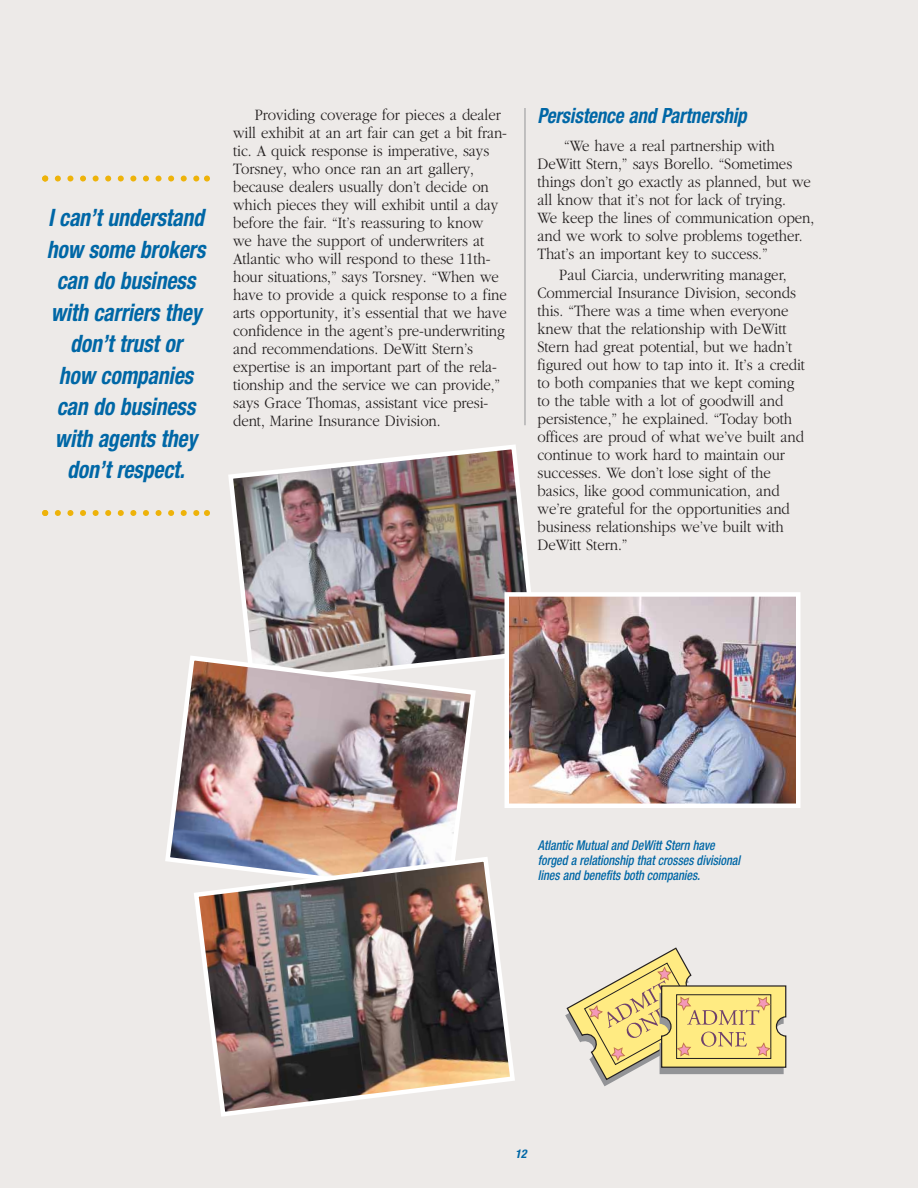
<style>
.page{position:relative;width:918px;height:1188px;background:#edeae8}
.page>*{position:absolute;margin:0;border:0;box-sizing:border-box;transform-origin:0 0}
.t1{font:italic 700 condensed 24px/31.5px "Helvetica Neue";letter-spacing:-.005em;color:#0067a6;text-align:center;scale:.9 1}
.t2{font:italic 700 condensed 21px "Helvetica Neue";letter-spacing:-.005em;color:#0067a6;scale:.9 1}
.t3{font:300 16.5px/18px "Garamond";letter-spacing:-.005em;color:#231f1f;scale:.9 1}
.t4{font:italic 500 condensed 13.5px/15px "Helvetica Neue";letter-spacing:-.005em;color:#0067a6;scale:.9 1}
.t5{font:italic 700 condensed 12px "Helvetica Neue";color:#0067a6}
</style>
<div class="page">
<hr style="left:525px;top:108px;width:1px;height:317px;background:#939497">
<svg style="left:565px;top:947px;width:222px;height:139px"></svg>
<img style="left:228px;top:445px;width:303px;height:243px">
<img style="left:510px;top:597px;width:286px;height:206px">
<div style="left:505px;top:592px;width:296px;height:216px;border:4px solid #fff"></div>
<img style="left:165px;top:653px;width:313px;height:211px">
<img style="left:191px;top:854px;width:324px;height:263px">
<svg style="left:42px;top:176px;width:168px;height:6px"></svg>
<svg style="left:42px;top:510px;width:168px;height:6px"></svg>
<h1 class="t1" style="left:47px;top:204px;width:178px">I can’t understand how some brokers can do business with carriers they don’t trust or<br>how companies can do business with agents they don’t respect.</h1>
<p class="t3" style="left:233px;top:107px;width:306px;text-indent:22px">Providing coverage for pieces a dealer will exhibit at an art fair can get a bit fran&shy;tic. A quick response is imperative, says Torsney, who once ran an art gallery, because dealers usually don’t decide on which pieces they will exhibit until a day before the fair. “It’s reassuring to know<br>we have the support of underwriters at Atlantic who will respond to these 11th&shy;hour situations,” says Torsney. “When we have to provide a quick response to a fine arts opportunity, it’s essential that we have confidence in the agent’s pre-underwriting and recommendations. DeWitt Stern’s expertise is an important part of the rela&shy;tionship and the service we can provide,” says Grace Thomas, assistant vice presi&shy;dent, Marine Insurance Division.</p>
<p class="t2" style="left:538px;top:108px;width:234px">Persistence and Partnership</p>
<p class="t3" style="left:538px;top:138px;width:309px;text-indent:27px">“We have a real partnership with DeWitt Stern,” says Borello. “Sometimes things don’t go exactly as planned, but we all know that it’s not for lack of trying.<br>We keep the lines of communication open, and we work to solve problems together.<br>That’s an important key to success.”</p>
<p class="t3" style="left:538px;top:267px;width:299px;text-indent:22px">Paul Ciarcia, underwriting manager, Commercial Insurance Division, seconds this. “There was a time when everyone knew that the relationship with DeWitt Stern had great potential, but we hadn’t figured out how to tap into it. It’s a credit to both companies that we kept coming to the table with a lot of goodwill and persistence,” he explained. “Today both offices are proud of what we’ve built and continue to work hard to maintain our successes. We don’t lose sight of the basics, like good communication, and we’re grateful for the opportunities and business relationships we’ve built with DeWitt Stern.”</p>
<p class="t4" style="left:538px;top:839px;width:226px">Atlantic Mutual and DeWitt Stern have forged a relationship that crosses divisional lines and benefits both companies.</p>
<p class="t5" style="left:515px;top:1149px;width:13px">12</p>
</div>
